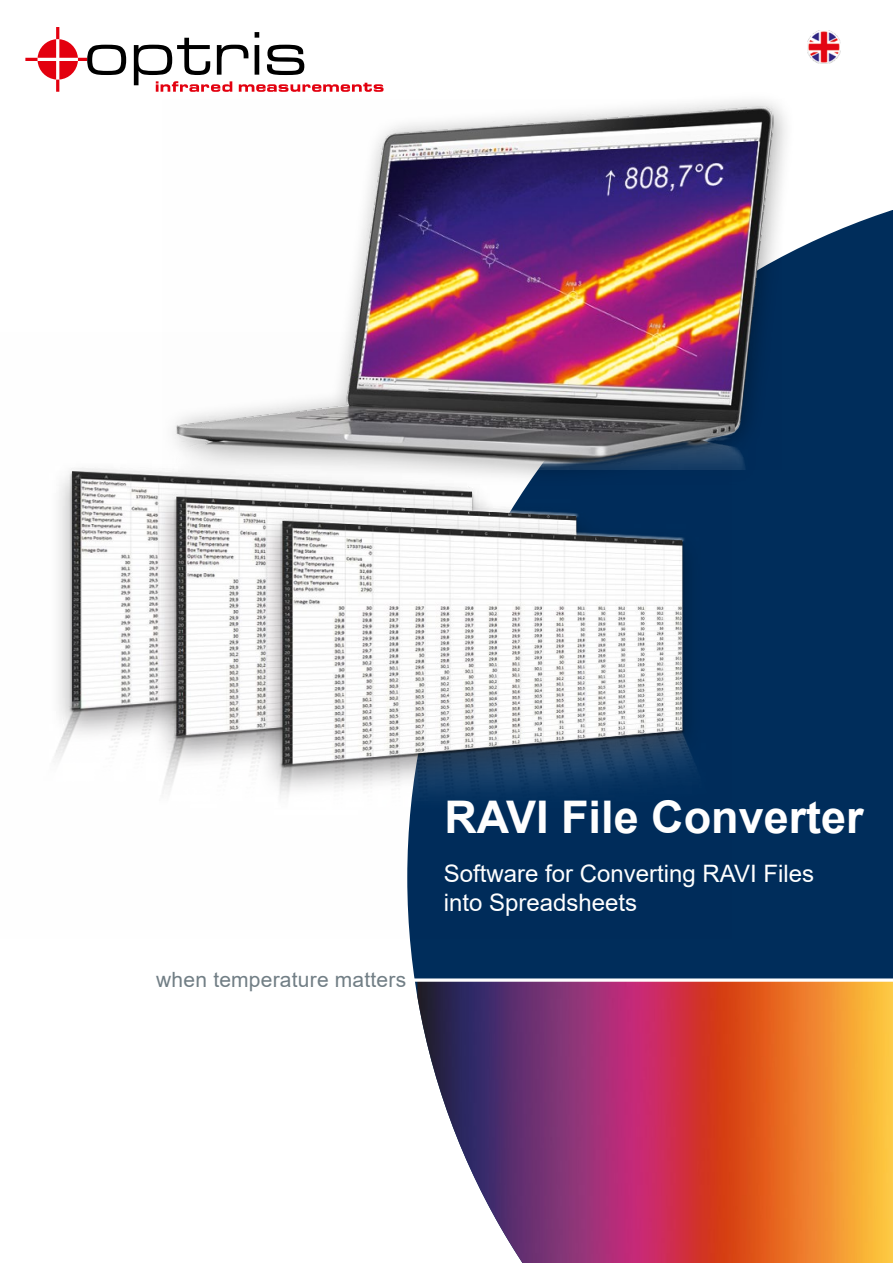
<style>
.page{position:relative;width:893px;height:1263px;background:#fff}
.page>*{position:absolute;margin:0;border:0;box-sizing:border-box;transform-origin:0 0}
.t1{font:700 45px "Arial";color:#fff}
.t2{font:24px/28.8px "Arial";color:#fff}
.t3{font:21px "Arial";letter-spacing:.01em;color:#717e85}
</style>
<div class="page">
<div style="left:409px;top:210px;width:484px;height:785px;background:#002d5b"></div>
<img style="left:417px;top:982px;width:476px;height:281px">
<svg style="left:409px;top:978px;width:484px;height:4px"></svg>
<img style="left:807px;top:31px;width:33px;height:33px">
<img style="left:55px;top:467px;width:676px;height:471px">
<div style="left:161px;top:91px;width:635px;height:399px;background:#000;opacity:.35"></div>
<img style="left:162px;top:99px;width:619px;height:370px">
<svg style="left:25px;top:27px;width:101px;height:65px"></svg>
<svg style="left:134px;top:32px;width:250px;height:60px"></svg>
<p class="t3" style="left:156px;top:965px;width:251px">when temperature matters</p>
<h1 class="t1" style="left:444px;top:786px;width:421px">RAVI File Converter</h1>
<p class="t2" style="left:444px;top:859px;width:372px">Software for Converting RAVI Files into Spreadsheets</p>
</div>
